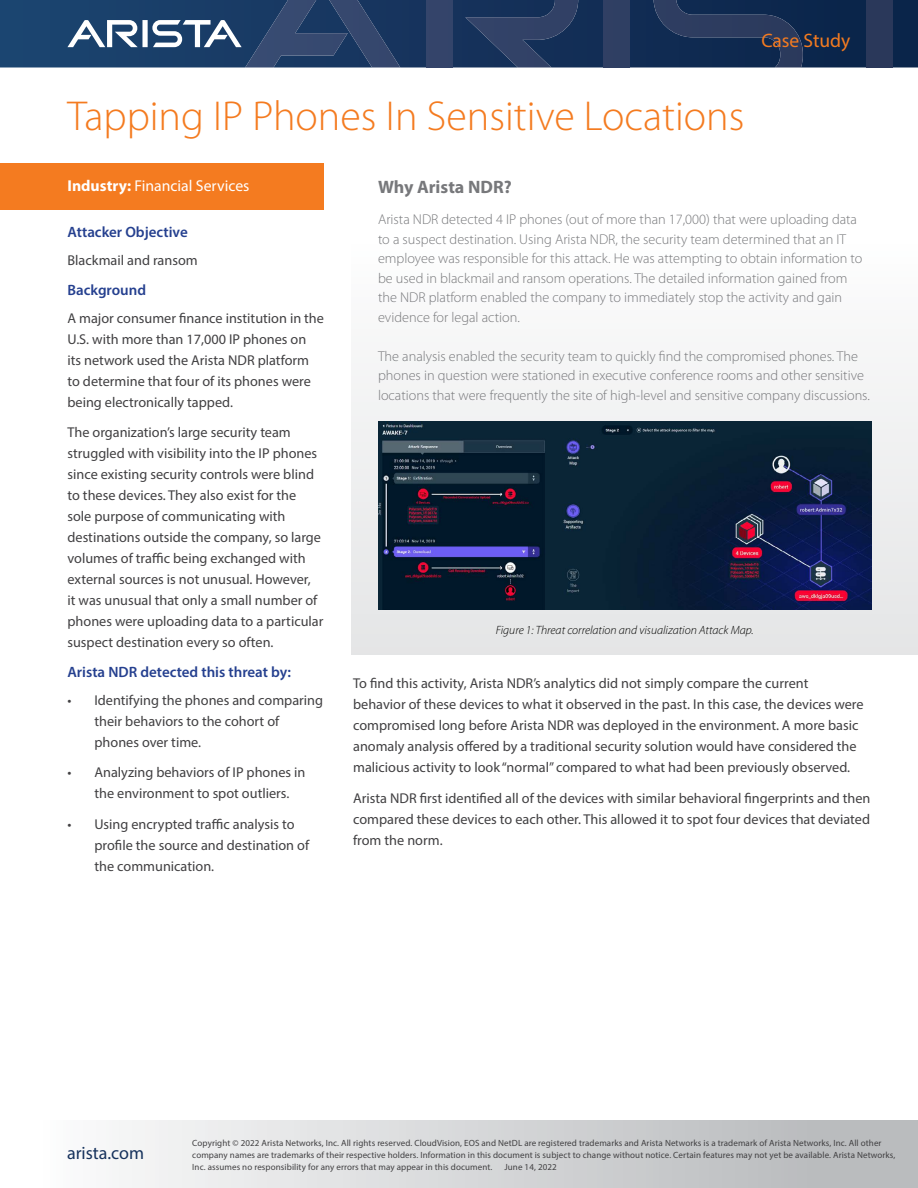
<style>
.page{position:relative;width:918px;height:1188px;background:#fff}
.page>*{position:absolute;margin:0;border:0;box-sizing:border-box;transform-origin:0 0}
.t1{font:300 42px "Myriad Pro";color:#f47b20}
.t2{font:19.5px "Myriad Pro";color:#f47b20}
.t3{font:700 18px "Myriad Pro";color:#77787b}
.t4{font:18px "Myriad Pro";color:#16325c}
.t5{font:15.75px "Myriad Pro";color:#fff}
.t6{font:600 15px "Myriad Pro";color:#25408f}
.t7{font:14.25px/21px "Myriad Pro";color:#414042}
.t8{font:300 14.25px/19.5px "Myriad Pro";color:#77787b}
.t9{font:italic 300 12px "Myriad Pro";color:#000}
.t10{font:9px/12px "Myriad Pro";letter-spacing:.01em;color:#414042}
.s1{font-weight:700}
</style>
<div class="page">
<svg style="left:0;top:0;width:918px;height:68px;background:#14335a"></svg>
<div style="left:426px;top:0;width:26px;height:68px;background:#34446a"></div>
<svg style="left:465px;top:0;width:113px;height:68px;background:#233a60"></svg>
<svg style="left:67px;top:0;width:333px;height:68px;background:#345076"></svg>
<div style="left:604px;top:0;width:26px;height:68px;background:#2f3f63"></div>
<svg style="left:654px;top:0;width:149px;height:68px;background:#1c3257"></svg>
<div style="left:867px;top:0;width:26px;height:68px;background:#2a385a"></div>
<div style="left:0;top:1120px;width:918px;height:68px;background:linear-gradient(to right,#fff,#b3b5b7)"></div>
<div style="left:351px;top:203px;width:567px;height:451px;background:linear-gradient(to right,#f2f3f3,#f2f3f3)"></div>
<div style="left:0;top:163px;width:324px;height:47px;background:#f47b20"></div>
<img style="left:378px;top:422px;width:494px;height:187px">
<h1 class="t1" style="left:68px;top:93px;width:678px">Tapping IP Phones In Sensitive Locations</h1>
<h2 class="t2" style="left:761px;top:29px;width:91px">Case Study</h2>
<p class="t5" style="left:68px;top:176px;width:184px"><span class="s1">Industry:</span> Financial Services</p>
<p class="t3" style="left:378px;top:175px;width:135px">Why Arista NDR?</p>
<p class="t8" style="left:378px;top:210px;width:486px">Arista NDR detected 4 IP phones (out of more than 17,000) that were uploading data to a suspect destination. Using Arista NDR, the security team determined that an IT employee was responsible for this attack. He was attempting to obtain information to be used in blackmail and ransom operations. The detailed information gained from the NDR platform enabled the company to immediately stop the activity and gain evidence for legal action.</p>
<p class="t8" style="left:378px;top:347px;width:493px">The analysis enabled the security team to quickly find the compromised phones. The phones in question were stationed in executive conference rooms and other sensitive locations that were frequently the site of high-level and sensitive company discussions.</p>
<p class="t6" style="left:68px;top:222px;width:122px">Attacker Objective</p>
<p class="t7" style="left:68px;top:249px;width:132px">Blackmail and ransom</p>
<p class="t6" style="left:68px;top:280px;width:80px">Background</p>
<p class="t7" style="left:68px;top:307px;width:258px">A major consumer finance institution in the U.S. with more than 17,000 IP phones on<br>its network used the Arista NDR platform to determine that four of its phones were being electronically tapped.</p>
<p class="t7" style="left:68px;top:422px;width:257px">The organization’s large security team struggled with visibility into the IP phones since existing security controls were blind to these devices. They also exist for the sole purpose of communicating with destinations outside the company, so large volumes of traffic being exchanged with external sources is not unusual. However,<br>it was unusual that only a small number of phones were uploading data to a particular suspect destination every so often.</p>
<p class="t6" style="left:68px;top:663px;width:225px">Arista NDR detected this threat by:</p>
<p class="t7" style="left:95px;top:690px;width:230px;text-indent:-27px">• Identifying the phones and comparing their behaviors to the cohort of phones over time.</p>
<p class="t7" style="left:95px;top:762px;width:212px;text-indent:-27px">• Analyzing behaviors of IP phones in the environment to spot outliers.</p>
<p class="t7" style="left:95px;top:813px;width:216px;text-indent:-27px">• Using encrypted traffic analysis to profile the source and destination of the communication.</p>
<p class="t9" style="left:496px;top:623px;width:259px">Figure 1: Threat correlation and visualization Attack Map.</p>
<p class="t7" style="left:353px;top:673px;width:512px">To find this activity, Arista NDR’s analytics did not simply compare the current behavior of these devices to what it observed in the past. In this case, the devices were compromised long before Arista NDR was deployed in the environment. A more basic anomaly analysis offered by a traditional security solution would have considered the malicious activity to look “normal” compared to what had been previously observed.</p>
<p class="t7" style="left:353px;top:787px;width:519px;text-align:justify">Arista NDR first identified all of the devices with similar behavioral fingerprints and then compared these devices to each other. This allowed it to spot four devices that deviated from the norm.</p>
<p class="t4" style="left:67px;top:1142px;width:79px">arista.com</p>
<p class="t10" style="left:192px;top:1137px;width:705px">Copyright © 2022 Arista Networks, Inc. All rights reserved. CloudVision, EOS and NetDL are registered trademarks and Arista Networks is a trademark of Arista Networks, Inc. All other company names are trademarks of their respective holders. Information in this document is subject to change without notice. Certain features may not yet be available. Arista Networks,<br>Inc. assumes no responsibility for any errors that may appear in this document.</p>
<p class="t10" style="left:505px;top:1161px;width:54px">June 14, 2022</p>
</div>
